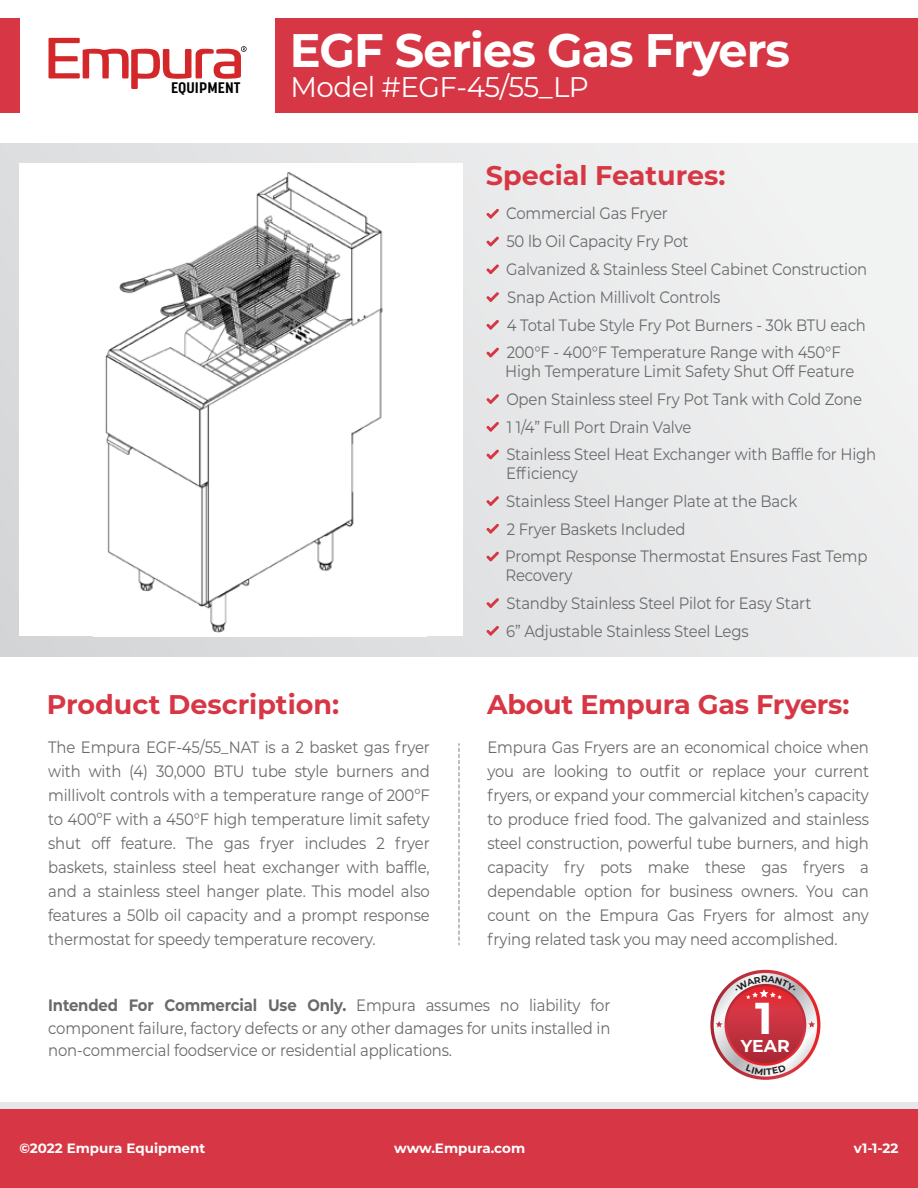
<style>
.page{position:relative;width:918px;height:1188px;background:#fff}
.page>*{position:absolute;margin:0;border:0;box-sizing:border-box;transform-origin:0 0}
.t1{font:700 47.1px "Montserrat";letter-spacing:-.02em;color:#fff}
.t2{font:700 44.55px "Montserrat";color:#fff}
.t3{font:28.5px "Montserrat";letter-spacing:-.02em;color:#fff}
.t4{font:700 27px "Montserrat";color:#d73745}
.t5{font:700 17.25px "Montserrat";color:#fff}
.t6{font:16.5px/24px "Montserrat";letter-spacing:-.01em;color:#696a6d;text-align:justify;scale:.9 1}
.t7{font:16.5px "Montserrat";color:#e7e8e8;scale:.9 1}
.t8{font:700 15.15px "Korolev Condensed";letter-spacing:.005em;color:#010101;scale:1.13 1}
.t9{font:700 13.5px "Montserrat";color:#fff}
.s1{font-weight:700}
</style>
<div class="page">
<div style="left:0;top:1103px;width:918px;height:20px;background:#e6e7e8"></div>
<svg style="left:458px;top:744px;width:2px;height:201px"></svg>
<div style="left:0;top:18px;width:20px;height:94px;background:#d73745"></div>
<div style="left:276px;top:18px;width:642px;height:94px;background:#d73745"></div>
<div style="left:0;top:1109px;width:918px;height:79px;background:#d73745"></div>
<svg style="left:710px;top:970px;width:110px;height:110px"></svg>
<svg style="left:714px;top:973px;width:103px;height:104px"></svg>
<svg style="left:725px;top:984px;width:81px;height:82px"></svg>
<svg style="left:727px;top:986px;width:77px;height:77px;background:#c5303d"></svg>
<svg style="left:808px;top:1021px;width:7px;height:6px"></svg>
<svg style="left:716px;top:1021px;width:6px;height:6px"></svg>
<svg style="left:49px;top:38px;width:198px;height:51px"></svg>
<div style="left:0;top:143px;width:918px;height:513px;background:linear-gradient(to right,#d8d9da,#f1f1f2)"></div>
<div style="left:20px;top:163px;width:443px;height:473px;background:#fff"></div>
<svg style="left:486px;top:209px;width:13px;height:10px"></svg>
<svg style="left:486px;top:237px;width:13px;height:9px"></svg>
<svg style="left:486px;top:264px;width:13px;height:10px"></svg>
<svg style="left:486px;top:292px;width:13px;height:10px"></svg>
<svg style="left:486px;top:320px;width:13px;height:10px"></svg>
<svg style="left:486px;top:348px;width:13px;height:9px"></svg>
<svg style="left:486px;top:394px;width:13px;height:10px"></svg>
<svg style="left:486px;top:422px;width:13px;height:10px"></svg>
<svg style="left:486px;top:450px;width:13px;height:9px"></svg>
<svg style="left:486px;top:496px;width:13px;height:10px"></svg>
<svg style="left:486px;top:524px;width:13px;height:10px"></svg>
<svg style="left:486px;top:552px;width:13px;height:9px"></svg>
<svg style="left:486px;top:598px;width:13px;height:10px"></svg>
<svg style="left:486px;top:626px;width:13px;height:10px"></svg>
<img style="left:105px;top:172px;width:278px;height:461px">
<svg style="left:735px;top:976px;width:61px;height:23px"></svg>
<svg style="left:746px;top:1064px;width:40px;height:11px"></svg>
<p class="t8" style="left:171px;top:78px;width:63px">EQUIPMENT</p>
<h1 class="t1" style="left:290px;top:16px;width:502px">EGF Series Gas Fryers</h1>
<h3 class="t3" style="left:290px;top:67px;width:300px">Model #EGF-45/55_LP</h3>
<h3 class="t4" style="left:486px;top:155px;width:241px">Special Features:</h3>
<p class="t6" style="left:506px;top:199px;width:403px;line-height:27.8px;text-align:left">Commercial Gas Fryer<br>50 lb Oil Capacity Fry Pot<br>Galvanized &amp; Stainless Steel Cabinet Construction Snap Action Millivolt Controls<br>4 Total Tube Style Fry Pot Burners - 30k BTU each 200°F - 400°F Temperature Range with 450°F</p>
<p class="t6" style="left:505px;top:357px;width:414px;line-height:27.8px;text-align:left">High Temperature Limit Safety Shut Off Feature Open Stainless steel Fry Pot Tank with Cold Zone<br>1 1/4” Full Port Drain Valve<br>Stainless Steel Heat Exchanger with Baffle for High</p>
<p class="t6" style="left:506px;top:461px;width:81px">Efficiency</p>
<p class="t7" style="left:507px;top:462px;width:5px">.</p>
<p class="t6" style="left:505px;top:486px;width:404px;line-height:27.8px;text-align:left">Stainless Steel Hanger Plate at the Back<br>2 Fryer Baskets Included<br>Prompt Response Thermostat Ensures Fast Temp</p>
<p class="t6" style="left:505px;top:563px;width:76px">Recovery</p>
<p class="t7" style="left:507px;top:564px;width:5px">.</p>
<p class="t6" style="left:506px;top:590px;width:340px">Standby Stainless Steel Pilot for Easy Start</p>
<p class="t7" style="left:507px;top:592px;width:5px">.</p>
<p class="t6" style="left:506px;top:618px;width:271px">6” Adjustable Stainless Steel Legs</p>
<h3 class="t4" style="left:47px;top:685px;width:294px">Product Description:</h3>
<h3 class="t4" style="left:487px;top:685px;width:364px">About Empura Gas Fryers:</h3>
<p class="t6" style="left:48px;top:734px;width:426px">The Empura EGF-45/55_NAT is a 2 basket gas fryer with with (4) 30,000 BTU tube style burners and millivolt controls with a temperature range of 200ºF to 400ºF with a 450°F high temperature limit safety shut off feature. The gas fryer includes 2 fryer baskets, stainless steel heat exchanger with baffle, and a stainless steel hanger plate. This model also features a 50lb oil capacity and a prompt response thermostat for speedy temperature recovery.</p>
<p class="t6" style="left:487px;top:734px;width:426px">Empura Gas Fryers are an economical choice when you are looking to outfit or replace your current fryers, or expand your commercial kitchen’s capacity to produce fried food. The galvanized and stainless steel construction, powerful tube burners, and high capacity fry pots make these gas fryers a dependable option for business owners. You can count on the Empura Gas Fryers for almost any frying related task you may need accomplished.</p>
<p class="t6" style="left:48px;top:994px;width:626px;line-height:22.5px"><span class="s1">Intended For Commercial Use Only.</span> Empura assumes no liability for component failure, factory defects or any other damages for units installed in non-commercial foodservice or residential applications.</p>
<h2 class="t2" style="left:755px;top:986px;width:19px">1</h2>
<p class="t5" style="left:741px;top:1034px;width:50px">YEAR</p>
<p class="t9" style="left:20px;top:1139px;width:187px">©2022 Empura Equipment</p>
<p class="t9" style="left:394px;top:1139px;width:132px">www.Empura.com</p>
<p class="t9" style="left:854px;top:1139px;width:46px">v1-1-22</p>
</div>
